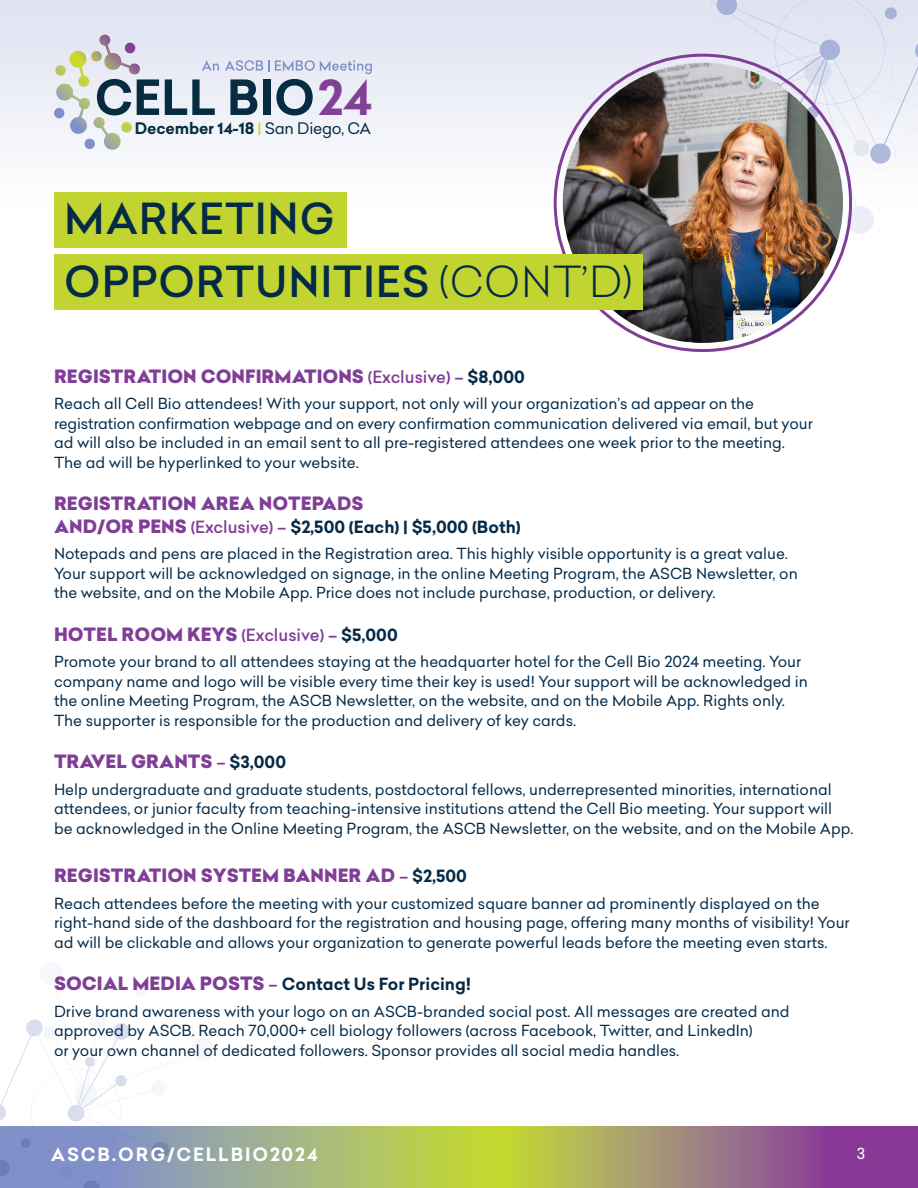
<style>
.page{position:relative;width:918px;height:1188px;background:#fff}
.page>*{position:absolute;margin:0;border:0;box-sizing:border-box;transform-origin:0 0}
.t1{font:700 47.25px "Celias";color:#814196}
.t2{font:500 42px "Celias";letter-spacing:.02em;color:#042a48}
.body_copy{font:900 18px "Celias";color:#803e96}
.t3{font:700 18px "Celias";letter-spacing:.1em;color:#fff}
.body_copy-2{font:700 16.5px "Celias";color:#042a48}
.t4{font:700 15.6px "Celias";letter-spacing:-.01em;color:#062c41}
.body_copy-3{font:15px/19.5px "Celias";color:#042a48}
.t5{font:15px "Celias";color:#fff}
.s1{font-weight:500;color:#cadb2c}
.s2{font-weight:400}
.s3{font-weight:300}
.s4{font-weight:500;font-size:16.5px}
.s5{font-weight:700;font-size:16.5px;color:#042a48}
.s6{font-weight:900;font-size:18px;color:#803e96}
.s7{font-weight:500;color:#803e96}
</style>
<div class="page">
<div style="left:0;top:0;width:918px;height:209px;background:linear-gradient(to bottom,#dde1f0,#fdfcfd)"></div>
<svg style="left:655px;top:0;width:263px;height:241px"></svg>
<svg style="left:220px;top:1127px;width:698px;height:61px;background:#a59872"></svg>
<svg style="left:202px;top:60px;width:17px;height:11px"></svg>
<svg style="left:165px;top:79px;width:50px;height:36px;background:#92a2af"></svg>
<svg style="left:225px;top:60px;width:147px;height:55px;background:#b5bfce"></svg>
<svg style="left:55px;top:35px;width:104px;height:100px"></svg>
<svg style="left:0;top:1019px;width:220px;height:169px"></svg>
<img style="left:563px;top:63px;width:280px;height:280px;border-radius:140px">
<div style="left:54px;top:192px;width:293px;height:56px;background:#c1d42f"></div>
<div style="left:54px;top:254px;width:589px;height:56px;background:#c1d42f"></div>
<h1 class="t1" style="left:318px;top:64px;width:56px">24</h1>
<p class="t4" style="left:135px;top:118px;width:238px">December 14-18 <span class="s1">|</span> <span class="s2">San Diego, CA</span></p>
<p class="t2" style="left:64px;top:189px;width:272px">MARKETING</p>
<p class="t2" style="left:64px;top:252px;width:570px">OPPORTUNITIES <span class="s3">(CONT’D)</span></p>
<p class="body_copy" style="left:54px;top:363px;width:472px">REGISTRATION CONFIRMATIONS <span class="s4">(Exclusive) –</span> <span class="s5">$8,000</span></p>
<p class="body_copy-3" style="left:54px;top:394px;width:760px">Reach all Cell Bio attendees! With your support, not only will your organization’s ad appear on the registration confirmation webpage and on every confirmation communication delivered via email, but your ad will also be included in an email sent to all pre-registered attendees one week prior to the meeting.<br>The ad will be hyperlinked to your website.</p>
<p class="body_copy" style="left:54px;top:491px;width:311px">REGISTRATION AREA NOTEPADS</p>
<p class="body_copy-2" style="left:54px;top:515px;width:468px"><span class="s6">AND/OR PENS</span> <span class="s7">(Exclusive) –</span> $2,500 (Each) | $5,000 (Both)</p>
<p class="body_copy-3" style="left:54px;top:544px;width:745px">Notepads and pens are placed in the Registration area. This highly visible opportunity is a great value.<br>Your support will be acknowledged on signage, in the online Meeting Program, the ASCB Newsletter, on the website, and on the Mobile App. Price does not include purchase, production, or delivery.</p>
<p class="body_copy" style="left:54px;top:621px;width:345px">HOTEL ROOM KEYS <span class="s4">(Exclusive) –</span> <span class="s5">$5,000</span></p>
<p class="body_copy-3" style="left:54px;top:652px;width:756px">Promote your brand to all attendees staying at the headquarter hotel for the Cell Bio 2024 meeting. Your company name and logo will be visible every time their key is used! Your support will be acknowledged in the online Meeting Program, the ASCB Newsletter, on the website, and on the Mobile App. Rights only.<br>The supporter is responsible for the production and delivery of key cards.</p>
<p class="body_copy" style="left:54px;top:749px;width:234px">TRAVEL GRANTS <span class="s4">–</span> <span class="s5">$3,000</span></p>
<p class="body_copy-3" style="left:54px;top:779px;width:801px">Help undergraduate and graduate students, postdoctoral fellows, underrepresented minorities, international attendees, or junior faculty from teaching-intensive institutions attend the Cell Bio meeting. Your support will be acknowledged in the Online Meeting Program, the ASCB Newsletter, on the website, and on the Mobile App.</p>
<p class="body_copy" style="left:54px;top:863px;width:414px">REGISTRATION SYSTEM BANNER AD <span class="s4">–</span> <span class="s5">$2,500</span></p>
<p class="body_copy-3" style="left:54px;top:893px;width:797px">Reach attendees before the meeting with your customized square banner ad prominently displayed on the right-hand side of the dashboard for the registration and housing page, offering many months of visibility! Your ad will be clickable and allows your organization to generate powerful leads before the meeting even starts.</p>
<p class="body_copy-2" style="left:54px;top:973px;width:419px"><span class="s6">SOCIAL MEDIA POSTS</span> <span class="s7">–</span> Contact Us For Pricing!</p>
<p class="body_copy-3" style="left:54px;top:1001px;width:737px">Drive brand awareness with your logo on an ASCB-branded social post. All messages are created and approved by ASCB. Reach 70,000+ cell biology followers (across Facebook, Twitter, and LinkedIn)<br>or your own channel of dedicated followers. Sponsor provides all social media handles.</p>
<p class="t3" style="left:51px;top:1142px;width:268px">ASCB.ORG/CELLBIO2024</p>
<p class="t5" style="left:857px;top:1143px;width:10px">3</p>
</div>
